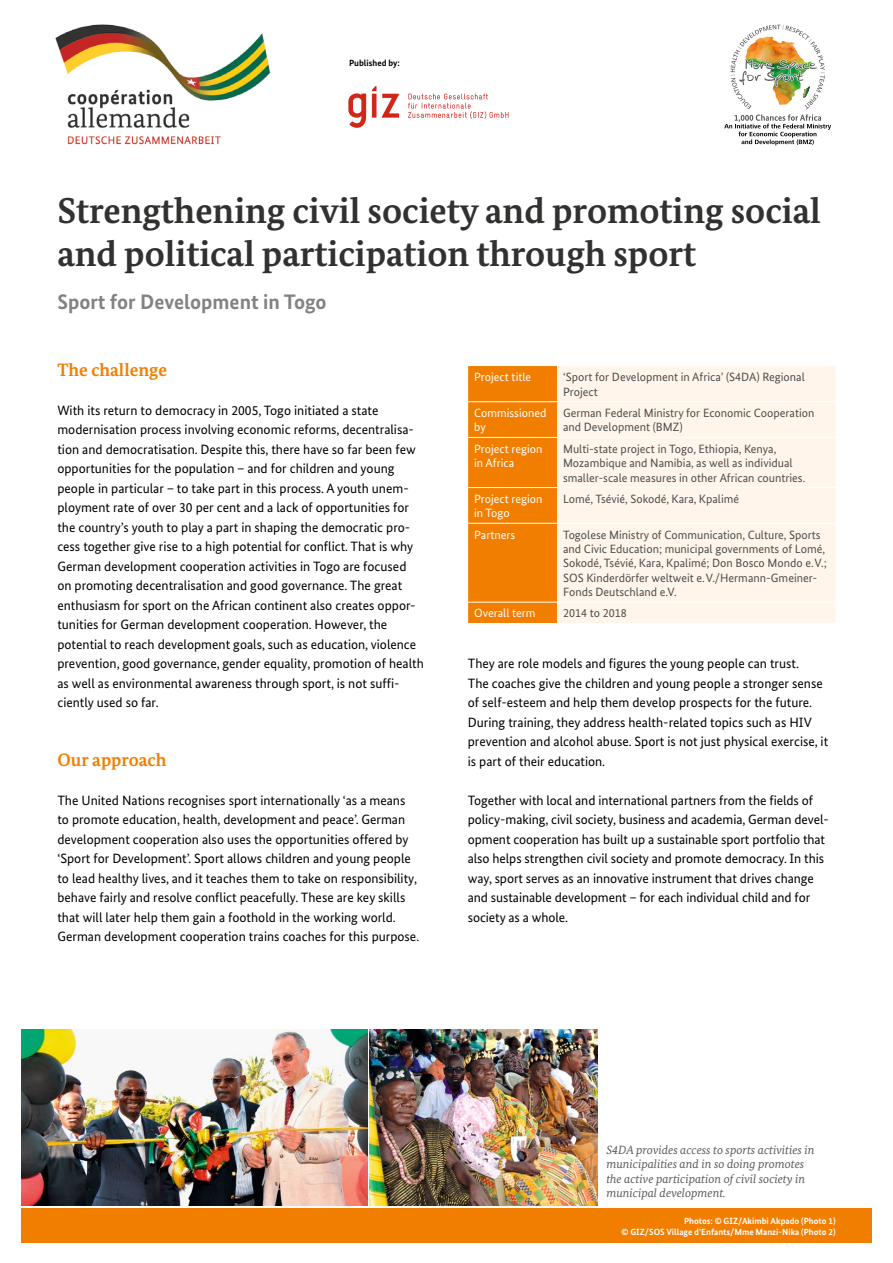
<style>
.page{position:relative;width:893px;height:1263px;background:#fff}
.page>*{position:absolute;margin:0;border:0;box-sizing:border-box;transform-origin:0 0}
.t1{font:700 36px/43.5px "Bundes Serif";color:#313130}
.t2{font:700 21px "Bundes Sans";color:#818281}
.t3{font:700 18px "Bundes Serif";color:#f27e00}
.t4{font:13.5px/19.5px "Bundes Sans";color:#000}
.t5{font:12px/14.4px "Bundes Sans";color:#4e4e4d}
.t6{font:italic 12px/14.4px "Bundes Serif";color:#5b5b5a}
.t7{font:12px/14.4px "Bundes Sans";color:#fff}
.t8{font:700 9px/10.8px "Bundes Sans";color:#fff;text-align:right}
.t9{font:700 9px "Bundes Sans";color:#000}
</style>
<div class="page">
<img style="left:55px;top:24px;width:216px;height:121px">
<svg style="left:348px;top:93px;width:18px;height:35px"></svg>
<svg style="left:372px;top:86px;width:27px;height:32px"></svg>
<svg style="left:408px;top:94px;width:100px;height:25px"></svg>
<div style="left:21px;top:1208px;width:851px;height:34px;background:#f27e00"></div>
<img style="left:21px;top:1029px;width:346px;height:176px">
<img style="left:369px;top:1029px;width:229px;height:176px">
<div style="left:468px;top:366px;width:89px;height:257px;background:#f27e00"></div>
<div style="left:557px;top:366px;width:279px;height:257px;background:#fff5ea"></div>
<hr style="left:468px;top:401px;width:89px;height:1px;background:#fff">
<hr style="left:557px;top:401px;width:279px;height:1px;background:#fff">
<hr style="left:468px;top:437px;width:89px;height:1px;background:#fff">
<hr style="left:557px;top:437px;width:279px;height:1px;background:#fff">
<hr style="left:468px;top:487px;width:89px;height:1px;background:#fff">
<hr style="left:557px;top:487px;width:279px;height:1px;background:#fff">
<hr style="left:468px;top:523px;width:89px;height:1px;background:#fff">
<hr style="left:557px;top:523px;width:279px;height:1px;background:#fff">
<hr style="left:468px;top:602px;width:89px;height:1px;background:#fff">
<hr style="left:557px;top:602px;width:279px;height:1px;background:#fff">
<svg style="left:724px;top:25px;width:107px;height:120px"></svg>
<p class="t9" style="left:349px;top:58px;width:52px">Published by:</p>
<h1 class="t1" style="left:57px;top:188px;width:765px">Strengthening civil society and promoting social and political participation through sport</h1>
<h2 class="t2" style="left:57px;top:289px;width:271px">Sport for Development in Togo</h2>
<h3 class="t3" style="left:57px;top:359px;width:111px">The challenge</h3>
<p class="t4" style="left:57px;top:400px;width:368px">With its return to democracy in 2005, Togo initiated a state modernisation process involving economic reforms, decentralisa&shy;tion and democratisation. Despite this, there have so far been few opportunities for the population – and for children and young people in particular – to take part in this process. A youth unem&shy;ployment rate of over 30 per cent and a lack of opportunities for the country’s youth to play a part in shaping the democratic pro&shy;cess together give rise to a high potential for conflict. That is why German development cooperation activities in Togo are focused on promoting decentralisation and good governance. The great enthusiasm for sport on the African continent also creates oppor&shy;tunities for German development cooperation. However, the potential to reach development goals, such as education, violence prevention, good governance, gender equality, promotion of health as well as environmental awareness through sport, is not suffi&shy;ciently used so far.</p>
<h3 class="t3" style="left:57px;top:749px;width:111px">Our approach</h3>
<p class="t4" style="left:57px;top:790px;width:363px">The United Nations recognises sport internationally ‘as a means to promote education, health, development and peace’. German development cooperation also uses the opportunities offered by ‘Sport for Development’. Sport allows children and young people to lead healthy lives, and it teaches them to take on responsibility, behave fairly and resolve conflict peacefully. These are key skills that will later help them gain a foothold in the working world.<br>German development cooperation trains coaches for this purpose.</p>
<p class="t7" style="left:474px;top:370px;width:59px">Project title</p>
<p class="t5" style="left:563px;top:370px;width:243px">‘Sport for Development in Africa’ (S4DA) Regional<br>Project</p>
<p class="t7" style="left:474px;top:406px;width:74px">Commissioned by</p>
<p class="t5" style="left:563px;top:406px;width:253px">German Federal Ministry for Economic Cooperation and Development (BMZ)</p>
<p class="t7" style="left:474px;top:441px;width:70px">Project region in Africa</p>
<p class="t5" style="left:563px;top:441px;width:244px">Multi-state project in Togo, Ethiopia, Kenya,<br>Mozambique and Namibia, as well as individual smaller-scale measures in other African countries.</p>
<p class="t7" style="left:474px;top:491px;width:70px">Project region in Togo</p>
<p class="t5" style="left:563px;top:491px;width:178px">Lomé, Tsévié, Sokodé, Kara, Kpalimé</p>
<p class="t7" style="left:474px;top:527px;width:43px">Partners</p>
<p class="t5" style="left:563px;top:527px;width:265px">Togolese Ministry of Communication, Culture, Sports and Civic Education; municipal governments of Lomé, Sokodé, Tsévié, Kara, Kpalimé; Don Bosco Mondo e.V.; SOS Kinderdörfer weltweit e.V./Hermann-Gmeiner-Fonds Deutschland e.V.</p>
<p class="t7" style="left:474px;top:606px;width:63px">Overall term</p>
<p class="t5" style="left:563px;top:606px;width:65px">2014 to 2018</p>
<p class="t4" style="left:468px;top:654px;width:362px">They are role models and figures the young people can trust.<br>The coaches give the children and young people a stronger sense of self-esteem and help them develop prospects for the future.<br>During training, they address health-related topics such as HIV prevention and alcohol abuse. Sport is not just physical exercise, it is part of their education.</p>
<p class="t4" style="left:468px;top:790px;width:363px">Together with local and international partners from the fields of policy-making, civil society, business and academia, German devel&shy;opment cooperation has built up a sustainable sport portfolio that also helps strengthen civil society and promote democracy. In this way, sport serves as an innovative instrument that drives change and sustainable development – for each individual child and for society as a whole.</p>
<p class="t6" style="left:606px;top:1142px;width:210px">S4DA provides access to sports activities in municipalities and in so doing promotes the active participation of civil society in municipal development.</p>
<p class="t8" style="left:621px;top:1215px;width:216px">Photos: © GIZ/Akimbi Akpado (Photo 1)<br>© GIZ/SOS Village d’Enfants/Mme Manzi-Nika (Photo 2)</p>
</div>
